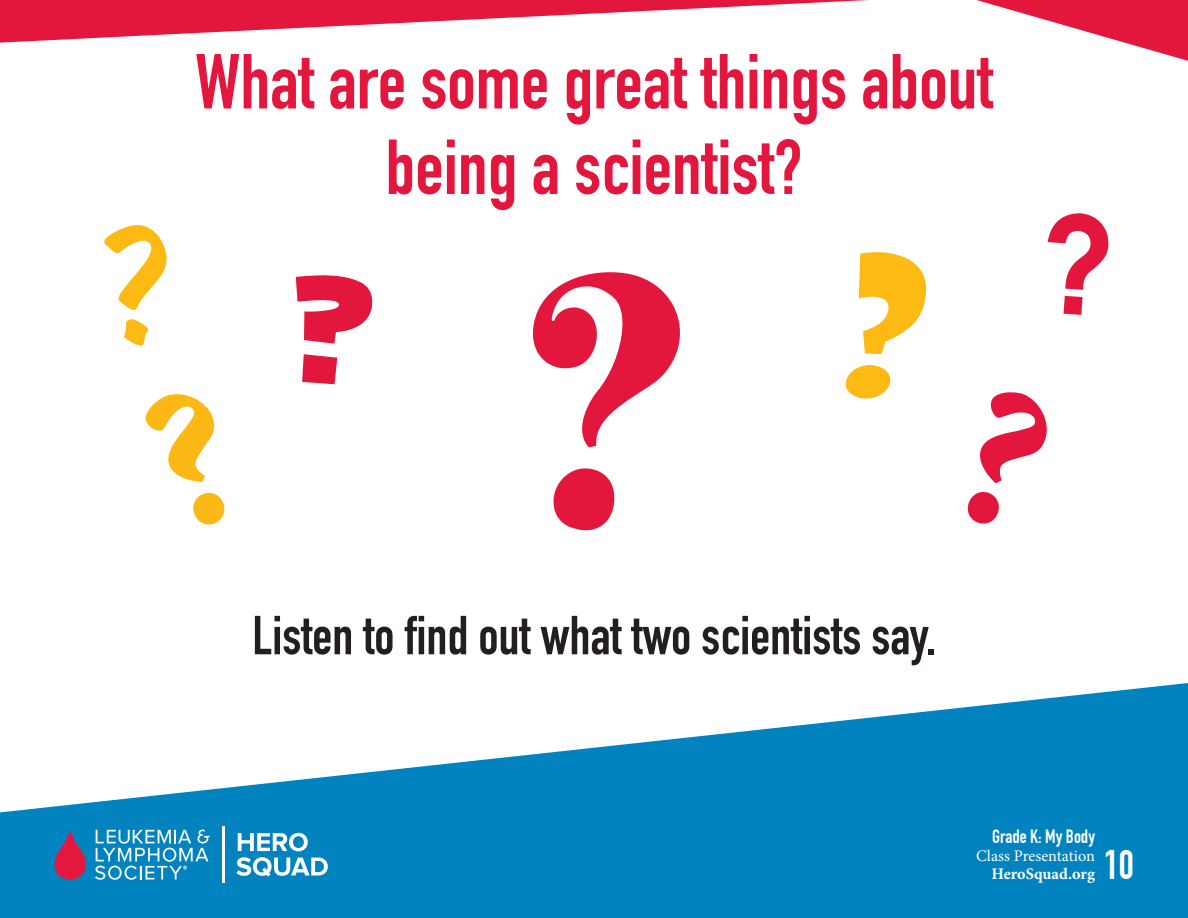
<style>
.page{position:relative;width:1188px;height:918px;background:#fff}
.page>*{position:absolute;margin:0;border:0;box-sizing:border-box;transform-origin:0 0}
.t1{font:76.5px/85.5px "DIN Engschrift Std";color:#e3173d;text-align:center}
.t2{font:54px "DIN Engschrift Std";color:#231f20}
.t3{font:40.5px "DIN Engschrift Std";color:#fff}
.t4{font:18.9px "DIN Engschrift Std";color:#fff}
.t5{font:16.2px "Minion Pro";color:#fff}
.t6{font:700 16.2px "Minion Pro";letter-spacing:-.005em;color:#fff}
</style>
<div class="page">
<svg style="left:0;top:0;width:1188px;height:61px"></svg>
<svg style="left:0;top:683px;width:1188px;height:235px;fill:#0083bf"></svg>
<svg style="left:48px;top:829px;width:162px;height:51px;background:#458bba"></svg>
<hr style="left:222px;top:826px;width:3px;height:57px;background:#fff">
<svg style="left:238px;top:833px;width:70px;height:18px"></svg>
<svg style="left:236px;top:857px;width:92px;height:20px"></svg>
<p class="t1" style="left:195px;top:39px;width:799px">What are some great things about being a scientist?</p>
<p class="t2" style="left:252px;top:604px;width:685px">Listen to find out what two scientists say.</p>
<p class="t4" style="left:992px;top:825px;width:104px">Grade K: My Body</p>
<p class="t5" style="left:976px;top:845px;width:120px">Class Presentation</p>
<p class="t6" style="left:991px;top:862px;width:105px">HeroSquad.org</p>
<p class="t3" style="left:1104px;top:841px;width:32px">10</p>
</div>
